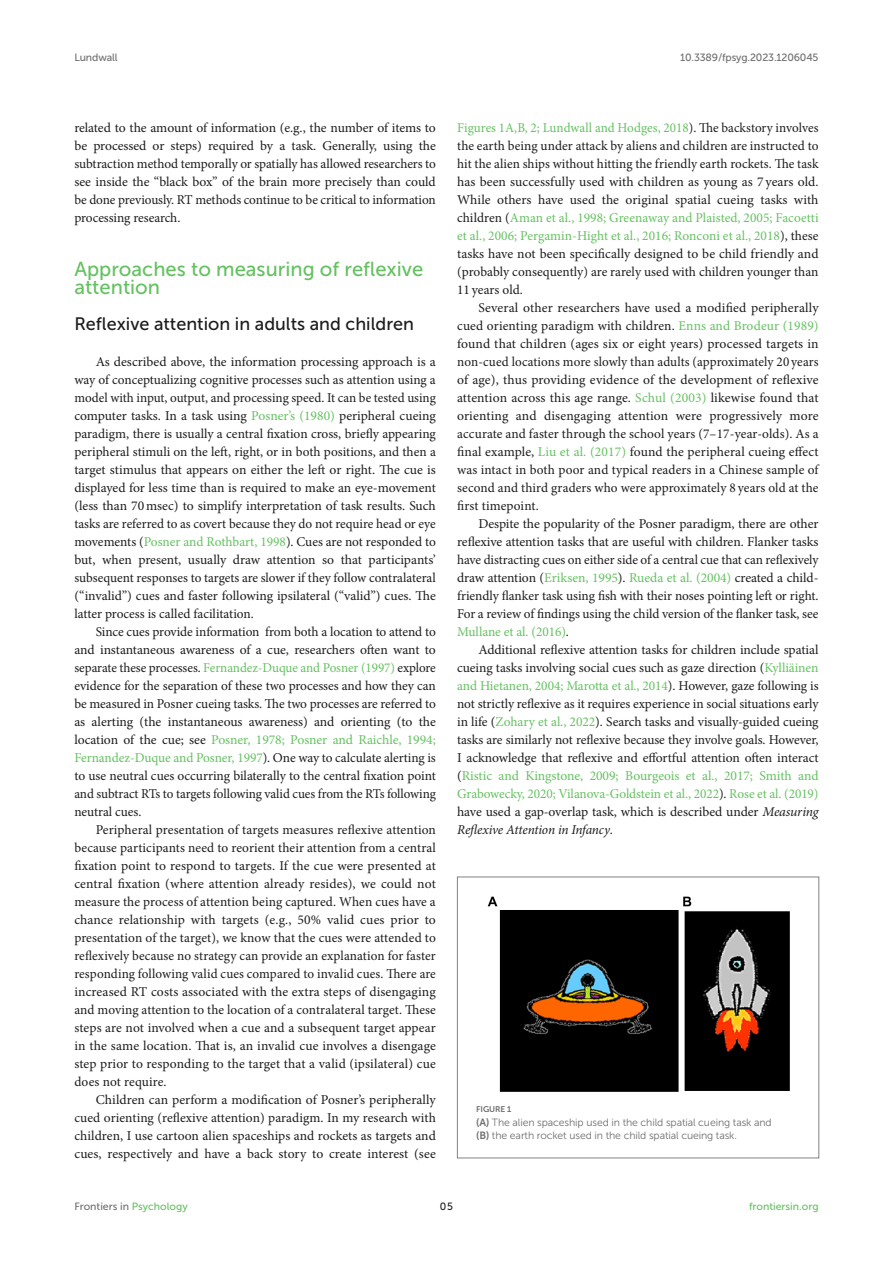
<style>
.page{position:relative;width:893px;height:1263px;background:#fff}
.page>*{position:absolute;margin:0;border:0;box-sizing:border-box;transform-origin:0 0}
.HEAD_1{font:20.25px/18px "Museo Sans 500";color:#65c161}
.HEAD_2_after_HEAD_1{font:18px "Museo Sans 500";color:#1b1c1b}
.TEXT{font:13.5px/18px "Minion Pro";color:#1b1c1b;text-align:justify}
.TEXT_FLUSH{font:13.5px/18px "Minion Pro";color:#1b1c1b;text-align:justify}
.FIG_LEG{font:10.5px/13.5px "Museo Sans 300";letter-spacing:-.01em;color:#706f70}
.t1{font:10.5px "Museo Sans 500";letter-spacing:-.015em;color:#706f70}
.t2{font:10.5px "Museo Sans 500";color:#65c161}
.t3{font:10.5px "Museo Sans 500";color:#1b1c1b}
.FIG_HD{font:8.25px "Museo Sans 700";letter-spacing:-.01em;color:#706f70}
.s1{color:#65c161}
.s2{font-style:italic}
.s3{font-family:"Museo Sans 700"}
</style>
<div class="page">
<img style="left:487px;top:896px;width:303px;height:196px">
<div style="left:457px;top:877px;width:362px;height:281px;border:1px solid #808285"></div>
<p class="t1" style="left:74px;top:51px;width:45px">Lundwall</p>
<p class="t1" style="left:680px;top:51px;width:140px">10.3389/fpsyg.2023.1206045</p>
<p class="TEXT" style="left:74px;top:119px;width:363px">related to the amount of information (e.g., the number of items to be processed or steps) required by a task. Generally, using the subtraction method temporally or spatially has allowed researchers to see inside the “black box” of the brain more precisely than could be done previously. RT methods continue to be critical to information processing research.</p>
<p class="HEAD_1" style="left:74px;top:260px;width:350px">Approaches to measuring of reflexive attention</p>
<p class="HEAD_2_after_HEAD_1" style="left:74px;top:314px;width:341px">Reflexive attention in adults and children</p>
<p class="TEXT_FLUSH" style="left:74px;top:353px;width:363px;text-indent:21px">As described above, the information processing approach is a way of conceptualizing cognitive processes such as attention using a model with input, output, and processing speed. It can be tested using computer tasks. In a task using <span class="s1">Posner’s (1980)</span> peripheral cueing paradigm, there is usually a central fixation cross, briefly appearing peripheral stimuli on the left, right, or in both positions, and then a target stimulus that appears on either the left or right. The cue is displayed for less time than is required to make an eye-movement (less than 70msec) to simplify interpretation of task results. Such tasks are referred to as covert because they do not require head or eye movements (<span class="s1">Posner and Rothbart, 1998</span>). Cues are not responded to but, when present, usually draw attention so that participants’ subsequent responses to targets are slower if they follow contralateral (“invalid”) cues and faster following ipsilateral (“valid”) cues. The latter process is called facilitation.</p>
<p class="TEXT" style="left:74px;top:623px;width:363px;text-indent:21px">Since cues provide information from both a location to attend to and instantaneous awareness of a cue, researchers often want to separate these processes. <span class="s1">Fernandez-Duque and Posner (1997)</span> explore evidence for the separation of these two processes and how they can be measured in Posner cueing tasks. The two processes are referred to as alerting (the instantaneous awareness) and orienting (to the location of the cue; see <span class="s1">Posner, 1978; Posner and Raichle, 1994; Fernandez-Duque and Posner, 1997</span>). One way to calculate alerting is to use neutral cues occurring bilaterally to the central fixation point and subtract RTs to targets following valid cues from the RTs following neutral cues.</p>
<p class="TEXT" style="left:74px;top:821px;width:363px;text-indent:21px">Peripheral presentation of targets measures reflexive attention because participants need to reorient their attention from a central fixation point to respond to targets. If the cue were presented at central fixation (where attention already resides), we could not measure the process of attention being captured. When cues have a chance relationship with targets (e.g., 50% valid cues prior to presentation of the target), we know that the cues were attended to reflexively because no strategy can provide an explanation for faster responding following valid cues compared to invalid cues. There are increased RT costs associated with the extra steps of disengaging and moving attention to the location of a contralateral target. These steps are not involved when a cue and a subsequent target appear in the same location. That is, an invalid cue involves a disengage step prior to responding to the target that a valid (ipsilateral) cue does not require.</p>
<p class="TEXT" style="left:74px;top:1091px;width:363px;text-indent:21px">Children can perform a modification of Posner’s peripherally cued orienting (reflexive attention) paradigm. In my research with children, I use cartoon alien spaceships and rockets as targets and cues, respectively and have a back story to create interest (see</p>
<p class="TEXT" style="left:457px;top:119px;width:363px"><span class="s1">Figures 1A,B, 2; Lundwall and Hodges, 2018</span>). The backstory involves the earth being under attack by aliens and children are instructed to hit the alien ships without hitting the friendly earth rockets. The task has been successfully used with children as young as 7 years old.<br>While others have used the original spatial cueing tasks with children (<span class="s1">Aman et al., 1998; Greenaway and Plaisted, 2005; Facoetti et al., 2006; Pergamin-Hight et al., 2016; Ronconi et al., 2018</span>), these tasks have not been specifically designed to be child friendly and (probably consequently) are rarely used with children younger than 11 years old.</p>
<p class="TEXT" style="left:457px;top:299px;width:363px;text-indent:21px">Several other researchers have used a modified peripherally cued orienting paradigm with children. <span class="s1">Enns and Brodeur (1989) </span>found that children (ages six or eight years) processed targets in non-cued locations more slowly than adults (approximately 20 years of age), thus providing evidence of the development of reflexive attention across this age range. <span class="s1">Schul (2003)</span> likewise found that orienting and disengaging attention were progressively more accurate and faster through the school years (7–17-year-olds). As a final example, <span class="s1">Liu et al. (2017)</span> found the peripheral cueing effect was intact in both poor and typical readers in a Chinese sample of second and third graders who were approximately 8 years old at the first timepoint.</p>
<p class="TEXT" style="left:457px;top:515px;width:363px;text-indent:21px">Despite the popularity of the Posner paradigm, there are other reflexive attention tasks that are useful with children. Flanker tasks have distracting cues on either side of a central cue that can reflexively draw attention (<span class="s1">Eriksen, 1995</span>). <span class="s1">Rueda et al. (2004)</span> created a child&shy;friendly flanker task using fish with their noses pointing left or right.<br>For a review of findings using the child version of the flanker task, see <span class="s1">Mullane et al. (2016)</span>.</p>
<p class="TEXT" style="left:457px;top:641px;width:363px;text-indent:21px">Additional reflexive attention tasks for children include spatial cueing tasks involving social cues such as gaze direction (<span class="s1">Kylliäinen and Hietanen, 2004; Marotta et al., 2014</span>). However, gaze following is not strictly reflexive as it requires experience in social situations early in life (<span class="s1">Zohary et al., 2022</span>). Search tasks and visually-guided cueing tasks are similarly not reflexive because they involve goals. However, I acknowledge that reflexive and effortful attention often interact (<span class="s1">Ristic and Kingstone, 2009; Bourgeois et al., 2017; Smith and Grabowecky, 2020; Vilanova-Goldstein et al., 2022</span>). <span class="s1">Rose et al. (2019) </span>have used a gap-overlap task, which is described under <span class="s2">Measuring Reflexive Attention in Infancy</span>.</p>
<p class="FIG_HD" style="left:476px;top:1104px;width:37px">FIGURE 1</p>
<p class="FIG_LEG" style="left:476px;top:1115px;width:297px"><span class="s3">(A)</span> The alien spaceship used in the child spatial cueing task and <span class="s3">(B)</span> the earth rocket used in the child spatial cueing task.</p>
<p class="t1" style="left:74px;top:1200px;width:115px">Frontiers in <span class="s1">Psychology</span></p>
<p class="t3" style="left:440px;top:1200px;width:14px">05</p>
<p class="t2" style="left:749px;top:1200px;width:71px">frontiersin.org</p>
</div>
